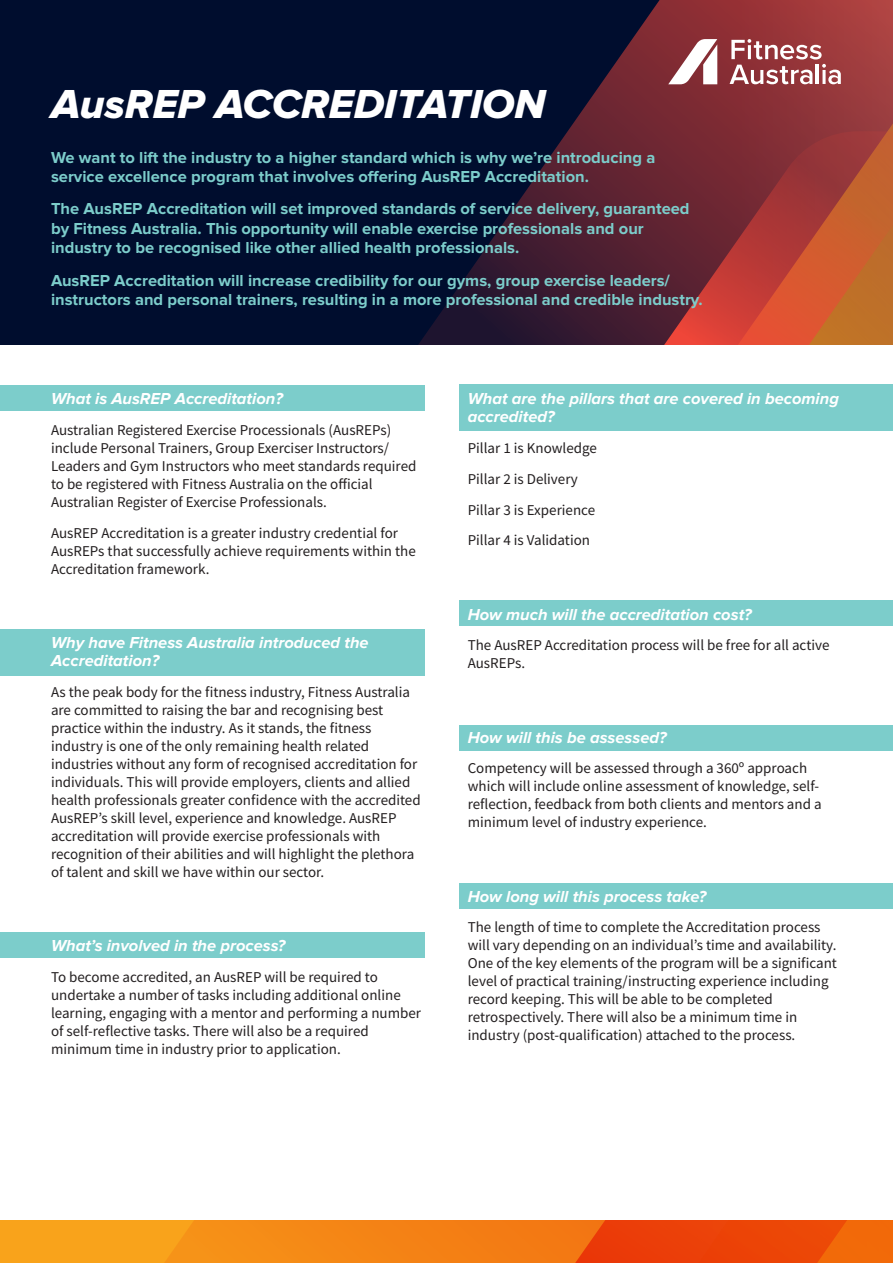
<style>
.page{position:relative;width:893px;height:1263px;background:#fff}
.page>*{position:absolute;margin:0;border:0;box-sizing:border-box;transform-origin:0 0}
.t1{font:42px "Proxima Nova Extrabld It";color:#fff}
.t2{font:700 16.5px/19.5px "Proxima Nova";color:#7ccdcb}
.Body_copy_subheading{font:italic 700 16.5px/18px "Proxima Nova";color:#fff}
.Body_copy{font:15px/18px "Source Sans Pro";color:#231f20}
</style>
<div class="page">
<div style="left:0;top:932px;width:425px;height:26px;background:#7ccdcb"></div>
<div style="left:0;top:385px;width:425px;height:26px;background:#7ccdcb"></div>
<div style="left:459px;top:600px;width:434px;height:26px;background:#7ccdcb"></div>
<div style="left:459px;top:725px;width:434px;height:26px;background:#7ccdcb"></div>
<div style="left:459px;top:883px;width:434px;height:26px;background:#7ccdcb"></div>
<div style="left:0;top:629px;width:425px;height:47px;background:#7ccdcb"></div>
<div style="left:459px;top:384px;width:434px;height:47px;background:#7ccdcb"></div>
<div style="left:0;top:0;width:893px;height:344px;background:#000d2e"></div>
<svg style="left:419px;top:128px;width:151px;height:216px"></svg>
<svg style="left:570px;top:0;width:323px;height:131px"></svg>
<svg style="left:550px;top:131px;width:343px;height:213px;background:#883632"></svg>
<svg style="left:730px;top:39px;width:111px;height:45px;background:#b36f72"></svg>
<svg style="left:668px;top:39px;width:49px;height:45px;background:#c59ca0"></svg>
<svg style="left:0;top:1220px;width:893px;height:43px;background:#f27611"></svg>
<p class="t1" style="left:51px;top:85px;width:496px">AusREP ACCREDITATION</p>
<p class="t2" style="left:51px;top:148px;width:606px">We want to lift the industry to a higher standard which is why we’re introducing a service excellence program that involves offering AusREP Accreditation.</p>
<p class="t2" style="left:51px;top:200px;width:640px">The AusREP Accreditation will set improved standards of service delivery, guaranteed by Fitness Australia. This opportunity will enable exercise professionals and our industry to be recognised like other allied health professionals.</p>
<p class="t2" style="left:51px;top:271px;width:653px">AusREP Accreditation will increase credibility for our gyms, group exercise leaders/ instructors and personal trainers, resulting in a more professional and credible industry.</p>
<p class="Body_copy_subheading" style="left:51px;top:390px;width:233px">What is AusREP Accreditation?</p>
<p class="Body_copy" style="left:51px;top:421px;width:367px">Australian Registered Exercise Processionals (AusREPs) include Personal Trainers, Group Exerciser Instructors/ Leaders and Gym Instructors who meet standards required to be registered with Fitness Australia on the official Australian Register of Exercise Professionals.</p>
<p class="Body_copy" style="left:51px;top:524px;width:366px">AusREP Accreditation is a greater industry credential for<br>AusREPs that successfully achieve requirements within the<br>Accreditation framework.</p>
<p class="Body_copy_subheading" style="left:51px;top:634px;width:319px">Why have Fitness Australia introduced the<br>Accreditation?</p>
<p class="Body_copy" style="left:51px;top:683px;width:371px">As the peak body for the fitness industry, Fitness Australia are committed to raising the bar and recognising best practice within the industry. As it stands, the fitness industry is one of the only remaining health related industries without any form of recognised accreditation for individuals. This will provide employers, clients and allied health professionals greater confidence with the accredited AusREP’s skill level, experience and knowledge. AusREP accreditation will provide exercise professionals with recognition of their abilities and will highlight the plethora of talent and skill we have within our sector.</p>
<p class="Body_copy_subheading" style="left:51px;top:937px;width:236px">What’s involved in the process?</p>
<p class="Body_copy" style="left:51px;top:968px;width:372px">To become accredited, an AusREP will be required to undertake a number of tasks including additional online learning, engaging with a mentor and performing a number of self-reflective tasks. There will also be a required minimum time in industry prior to application.</p>
<p class="Body_copy_subheading" style="left:468px;top:390px;width:373px">What are the pillars that are covered in becoming accredited?</p>
<p class="Body_copy" style="left:468px;top:439px;width:131px">Pillar 1 is Knowledge</p>
<p class="Body_copy" style="left:468px;top:470px;width:112px">Pillar 2 is Delivery</p>
<p class="Body_copy" style="left:468px;top:500px;width:129px">Pillar 3 is Experience</p>
<p class="Body_copy" style="left:468px;top:531px;width:124px">Pillar 4 is Validation</p>
<p class="Body_copy_subheading" style="left:468px;top:605px;width:285px">How much will the accreditation cost?</p>
<p class="Body_copy" style="left:468px;top:636px;width:363px">The AusREP Accreditation process will be free for all active<br>AusREPs.</p>
<p class="Body_copy_subheading" style="left:468px;top:728px;width:200px">How will this be assessed?</p>
<p class="Body_copy" style="left:468px;top:759px;width:355px">Competency will be assessed through a 360º approach which will include online assessment of knowledge, self&shy;reflection, feedback from both clients and mentors and a minimum level of industry experience.</p>
<p class="Body_copy_subheading" style="left:468px;top:887px;width:240px">How long will this process take?</p>
<p class="Body_copy" style="left:468px;top:918px;width:371px">The length of time to complete the Accreditation process will vary depending on an individual’s time and availability.<br>One of the key elements of the program will be a significant level of practical training/instructing experience including record keeping. This will be able to be completed retrospectively. There will also be a minimum time in industry (post-qualification) attached to the process.</p>
</div>
